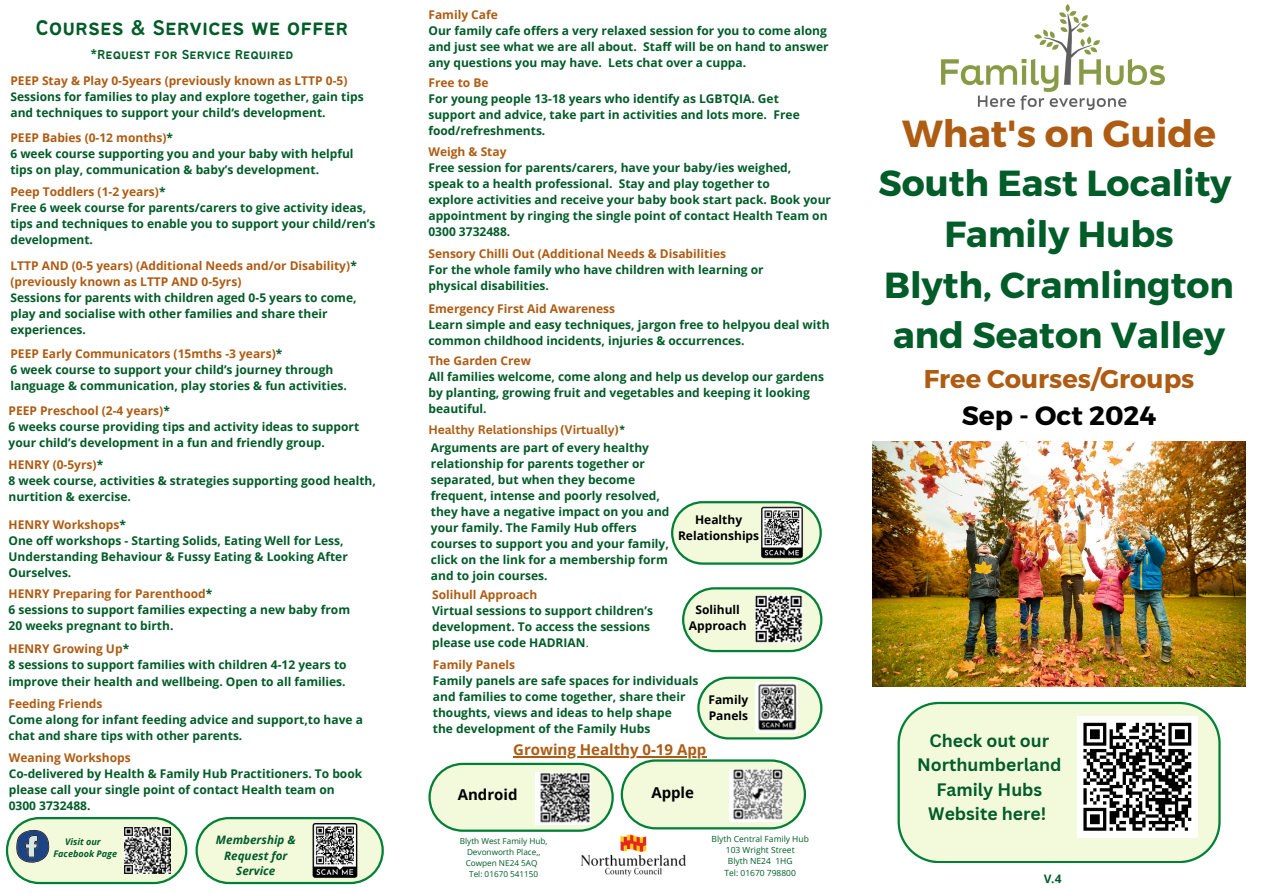
<style>
.page{position:relative;width:1263px;height:894px;background:#fff}
.page>*{position:absolute;margin:0;border:0;box-sizing:border-box;transform-origin:0 0}
.t1{font:700 37.65px "Montserrat";color:#ae5c13}
.t2{font:700 36.15px/50.7px "Montserrat";color:#005c28;text-align:center}
.t3{font:700 26.55px "Montserrat";color:#000}
.t4{font:700 25.65px "Montserrat";color:#ae5c13}
.t5{font:23.4px "Bantayog";color:#005c28}
.t6{font:700 17.55px/24.3px "Canva Sans";color:#005c28;text-align:center}
.t7{font:700 15px "Open Sans";color:#ae5c13}
.t8{font:700 15px "Open Sans";color:#000}
.t9{font:14.4px "Bantayog";color:#005c28}
.t10{font:700 12px/16px "Open Sans";color:#005c28}
.t11{font:700 12px "Open Sans";color:#ae5c13}
.t12{font:700 12px/16px "Open Sans";color:#000;text-align:center}
.t13{font:700 12px "Canva Sans";color:#ae5c13}
.t14{font:italic 700 11.7px/15.5px "Open Sans";color:#005c28;text-align:center}
.t15{font:italic 700 9.15px "Open Sans";color:#005c28}
.t16{font:8.55px "Open Sans";color:#005c28}
.t17{font:8.25px/10.9px "Open Sans";color:#005c28;text-align:center}
.s1{color:#ae5c13}
.s2{color:#005c28}
.s3{font-weight:400}
</style>
<div class="page">
<svg style="left:897px;top:701px;width:323px;height:161px;background:#e8f4d6"></svg>
<div style="left:1077px;top:716px;width:121px;height:121px;background:#fff"></div>
<svg style="left:1083px;top:722px;width:109px;height:109px"></svg>
<img style="left:941px;top:4px;width:223px;height:106px">
<img style="left:581px;top:831px;width:105px;height:46px">
<svg style="left:682px;top:587px;width:140px;height:65px;background:#d8eccd"></svg>
<svg style="left:621px;top:759px;width:185px;height:70px;background:#ddefd0"></svg>
<svg style="left:428px;top:762px;width:186px;height:69px;background:#deefd1"></svg>
<img style="left:536px;top:772px;width:54px;height:52px">
<img style="left:729px;top:769px;width:53px;height:51px">
<img style="left:756px;top:595px;width:47px;height:47px">
<svg style="left:697px;top:676px;width:125px;height:63px"></svg>
<img style="left:756px;top:682px;width:41px;height:50px">
<svg style="left:6px;top:817px;width:181px;height:66px;background:#cee0c7"></svg>
<img style="left:124px;top:827px;width:46px;height:46px">
<svg style="left:196px;top:817px;width:187px;height:66px;background:#ddefcf"></svg>
<img style="left:306px;top:821px;width:59px;height:58px">
<img style="left:872px;top:441px;width:374px;height:244px">
<svg style="left:671px;top:501px;width:151px;height:63px;background:#d9edce"></svg>
<img style="left:756px;top:505px;width:54px;height:54px">
<hr style="left:513px;top:755px;width:193px;height:2px;background:#ae5c13">
<p class="t5" style="left:36px;top:18px;width:314px">Courses &amp; Services we offer</p>
<p class="t9" style="left:90px;top:48px;width:205px">*Request for Service Required</p>
<p class="t10" style="left:10px;top:72px;width:355px"><span class="s1">PEEP Stay &amp; Play 0-5years (previously known as LTTP 0-5)<br></span>Sessions for families to play and explore together, gain tips and techniques to support your child‘s development.</p>
<p class="t10" style="left:10px;top:129px;width:345px"><span class="s1">PEEP Babies (0-12 months)</span>*<br>6 week course supporting you and your baby with helpful tips on play, communication &amp; baby’s development.</p>
<p class="t10" style="left:10px;top:183px;width:366px"><span class="s1">Peep Toddlers (1-2 years)</span>*<br>Free 6 week course for parents/carers to give activity ideas, tips and techniques to enable you to support your child/ren’s development.</p>
<p class="t10" style="left:10px;top:257px;width:348px"><span class="s1">LTTP AND (0-5 years) (Additional Needs and/or Disability)</span>* <span class="s1">(previously known as LTTP AND 0-5yrs)<br></span>Sessions for parents with children aged 0-5 years to come, play and socialise with other families and share their experiences.</p>
<h6 class="t10" style="left:10px;top:345px;width:338px"><span class="s1">PEEP Early Communicators (15mths -3 years)</span>*<br>6 week course to support your child’s journey through language &amp; communication, play stories &amp; fun activities.</h6>
<p class="t10" style="left:9px;top:402px;width:352px"><span class="s1">PEEP Preschool (2-4 years)</span>*<br>6 weeks course providing tips and activity ideas to support</p>
<h6 class="t10" style="left:9px;top:434px;width:318px">your child’s development in a fun and friendly group.</h6>
<p class="t10" style="left:9px;top:456px;width:369px"><span class="s1">HENRY (0-5yrs)</span>*<br>8 week course, activities &amp; strategies supporting good health,</p>
<p class="t10" style="left:9px;top:488px;width:124px">nurtition &amp; exercise.</p>
<p class="t10" style="left:9px;top:515px;width:341px"><span class="s1">HENRY Workshops</span>*<br>One off workshops - Starting Solids, Eating Well for Less,<br>Understanding Behaviour &amp; Fussy Eating &amp; Looking After</p>
<p class="t10" style="left:9px;top:563px;width:64px">Ourselves.</p>
<p class="t10" style="left:9px;top:585px;width:343px"><span class="s1">HENRY Preparing for Parenthood</span>*<br>6 sessions to support families expecting a new baby from</p>
<p class="t10" style="left:9px;top:617px;width:166px">20 weeks pregnant to birth.</p>
<p class="t10" style="left:9px;top:640px;width:340px"><span class="s1">HENRY Growing Up</span>*<br>8 sessions to support families with children 4-12 years to improve their health and wellbeing. Open to all families.</p>
<h3 class="t10" style="left:9px;top:695px;width:356px"><span class="s1">Feeding Friends<br></span>Come along for infant feeding advice and support,to have a</h3>
<h3 class="t10" style="left:9px;top:727px;width:235px">chat and share tips with other parents.</h3>
<h6 class="t10" style="left:9px;top:748px;width:355px"><span class="s1">Weaning Workshops<br></span>Co-delivered by Health &amp; Family Hub Practitioners. To book please call your single point of contact Health team on</h6>
<h6 class="t10" style="left:9px;top:796px;width:83px">0300 3732488.</h6>
<p class="t15" style="left:65px;top:834px;width:37px">Visit our</p>
<p class="t15" style="left:53px;top:847px;width:65px">Facebook Page</p>
<p class="t14" style="left:216px;top:831px;width:81px">Membership &amp;<br>Request for<br>Service</p>
<p class="t11" style="left:428px;top:6px;width:71px">Family Cafe</p>
<p class="t10" style="left:428px;top:22px;width:402px">Our family cafe offers a very relaxed session for you to come along and just see what we are all about. Staff will be on hand to answer any questions you may have. Lets chat over a cuppa.</p>
<p class="t10" style="left:428px;top:75px;width:352px"><span class="s1">Free to Be<br></span>For young people 13-18 years who identify as LGBTQIA. Get</p>
<h6 class="t10" style="left:428px;top:107px;width:373px">support and advice, take part in activities and lots more. Free food/refreshments.</h6>
<p class="t10" style="left:428px;top:143px;width:364px"><span class="s1">Weigh &amp; Stay<br></span>Free session for parents/carers, have your baby/ies weighed, speak to a health professional. Stay and play together to</p>
<p class="t10" style="left:428px;top:191px;width:404px">explore activities and receive your baby book start pack. Book your appointment by ringing the single point of contact Health Team on<br>0300 3732488.</p>
<p class="t10" style="left:428px;top:245px;width:337px"><span class="s1">Sensory Chilli Out (Additional Needs &amp; Disabilities<br></span>For the whole family who have children with learning or</p>
<h3 class="t10" style="left:428px;top:277px;width:122px">physical disabilities.</h3>
<h6 class="t11" style="left:428px;top:300px;width:188px">Emergency First Aid Awareness</h6>
<p class="t10" style="left:428px;top:316px;width:403px">Learn simple and easy techniques, jargon free to helpyou deal with common childhood incidents, injuries &amp; occurrences.</p>
<h6 class="t11" style="left:428px;top:352px;width:104px">The Garden Crew</h6>
<p class="t10" style="left:428px;top:368px;width:397px">All families welcome, come along and help us develop our gardens by planting, growing fruit and vegetables and keeping it looking beautiful.</p>
<p class="t13" style="left:428px;top:421px;width:198px">Healthy Relationships (Virtually)<span class="s2">*</span></p>
<h2 class="t10" style="left:431px;top:439px;width:240px">Arguments are part of every healthy relationship for parents together or separated, but when they become frequent, intense and poorly resolved, they have a negative impact on you and your family. The Family Hub offers courses to support you and your family, click on the link for a membership form and to join courses.</h2>
<h1 class="t12" style="left:678px;top:511px;width:83px">Healthy<br>Relationships</h1>
<p class="t11" style="left:432px;top:586px;width:107px">Solihull Approach</p>
<h6 class="t10" style="left:432px;top:602px;width:222px">Virtual sessions to support children’s</h6>
<h6 class="t10" style="left:432px;top:618px;width:220px">development. To access the sessions</h6>
<h6 class="t10" style="left:432px;top:634px;width:158px">please use code HADRIAN<span class="s3">.</span></h6>
<h6 class="t12" style="left:689px;top:601px;width:59px">Solihull<br>Approach</h6>
<h6 class="t10" style="left:433px;top:656px;width:267px"><span class="s1">Family Panels<br></span>Family panels are safe spaces for individuals and families to come together, share their</h6>
<h6 class="t10" style="left:433px;top:704px;width:240px">thoughts, views and ideas to help shape the development of the Family Hubs</h6>
<p class="t12" style="left:708px;top:691px;width:41px;text-align:left">Family<br>Panels</p>
<h6 class="t7" style="left:513px;top:738px;width:195px">Growing Healthy 0-19 App</h6>
<p class="t8" style="left:458px;top:783px;width:61px">Android</p>
<h6 class="t8" style="left:651px;top:781px;width:44px">Apple</h6>
<h6 class="t17" style="left:460px;top:835px;width:89px">Blyth West Family Hub,<br>Devonworth Place,,<br>Cowpen NE24 5AQ</h6>
<h6 class="t17" style="left:469px;top:867px;width:71px">Tel: 01670 541150</h6>
<p class="t16" style="left:711px;top:832px;width:99px">Blyth Central Family Hub</p>
<h6 class="t16" style="left:726px;top:843px;width:70px">103 Wright Street</h6>
<p class="t16" style="left:728px;top:854px;width:66px">Blyth NE24 1HG</p>
<h6 class="t16" style="left:724px;top:866px;width:73px">Tel: 01670 798800</h6>
<h6 class="t1" style="left:902px;top:109px;width:316px">What's on Guide</h6>
<h6 class="t2" style="left:878px;top:156px;width:357px">South East Locality<br>Family Hubs<br>Blyth, Cramlington and Seaton Valley</h6>
<h6 class="t4" style="left:924px;top:362px;width:272px">Free Courses/Groups</h6>
<h6 class="t3" style="left:962px;top:398px;width:196px">Sep - Oct 2024</h6>
<h6 class="t6" style="left:917px;top:727px;width:146px">Check out our<br>Northumberland<br>Family Hubs<br>Website here!</h6>
</div>
